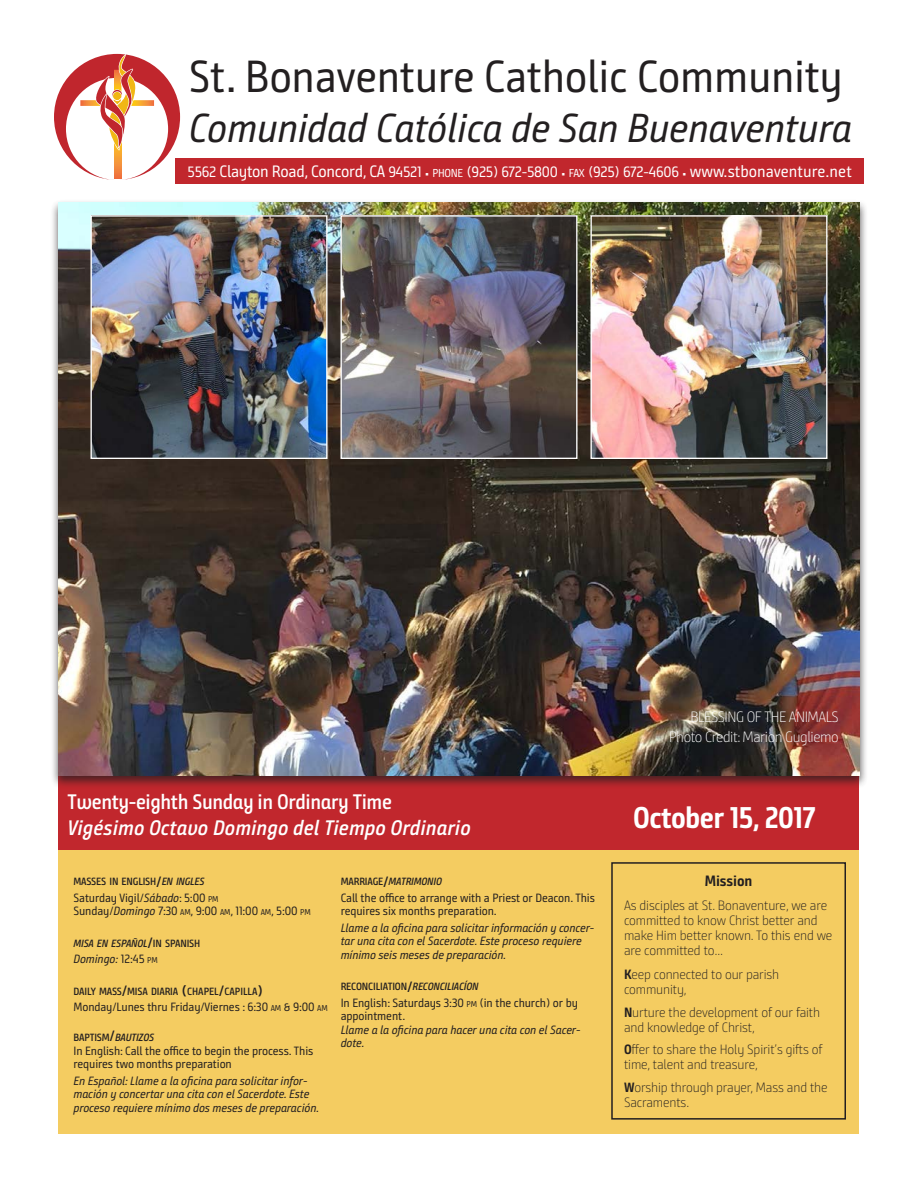
<style>
.page{position:relative;width:918px;height:1188px;background:#fff}
.page>*{position:absolute;margin:0;border:0;box-sizing:border-box;transform-origin:0 0}
.t1{font:45px "Bunday Sans";letter-spacing:-.01em;color:#231f20}
.t2{font:italic 40.5px "Bunday Sans";letter-spacing:-.01em;color:#231f20}
.t3{font:30px "Bunday Sans Bold Up";letter-spacing:-.02em;color:#fff}
.t4{font:21px "Bunday Sans Semi Bold Up It";color:#fff}
.t5{font:21px "Bunday Sans Semi Bold Up";letter-spacing:-.02em;color:#fff}
.t6{font:16.5px "Bunday Sans";letter-spacing:-.015em;color:#fff}
.t7{font:300 15px/19.5px "Bunday Sans";letter-spacing:-.03em;color:#fff;text-align:right}
.t8{font:15px "Bunday Sans Bold Up";letter-spacing:-.01em;color:#231f20}
.t9{font:300 13.5px/15px "Bunday Sans";letter-spacing:-.01em;color:#231f20}
.t10{font:12px/13.5px "Bunday Sans";letter-spacing:-.01em;color:#231f20}
.t11{font:italic 12px/13.5px "Bunday Sans";letter-spacing:-.01em;color:#231f20}
.t12{font:600 10.5px "Bunday Sans";letter-spacing:-.015em;color:#231f20}
.t13{font:italic 600 10.5px "Bunday Sans";letter-spacing:-.015em;color:#231f20}
.s1{font-size:15px}
.s2{font-size:11.55px}
.s3{font-style:italic}
.s4{font-size:8.4px}
.s5{font-style:normal;font-size:15px}
.s6{font-style:normal}
.s7{font-style:normal;font-size:8.4px}
.s8{font-size:14.85px}
.s9{font-weight:700}
.s10{font-family:"Bunday Sans Bold Up";font-weight:400}
</style>
<div class="page">
<div style="left:58px;top:842px;width:802px;height:292px;background:#f4cc61"></div>
<div style="left:58px;top:742px;width:802px;height:108px;background:#c1272d"></div>
<div style="left:611px;top:862px;width:235px;height:258px;border:2px solid #231f20"></div>
<div style="left:176px;top:158px;width:688px;height:26px;background:#c1272d"></div>
<svg style="left:54px;top:54px;width:126px;height:126px"></svg>
<div style="left:50px;top:199px;width:818px;height:589px;background:#231f20;opacity:.75"></div>
<img style="left:58px;top:202px;width:802px;height:574px">
<img style="left:92px;top:217px;width:234px;height:240px">
<div style="left:90px;top:215px;width:238px;height:244px;border:1px solid #fff"></div>
<img style="left:342px;top:217px;width:234px;height:240px">
<div style="left:340px;top:215px;width:238px;height:244px;border:1px solid #fff"></div>
<img style="left:592px;top:217px;width:234px;height:240px">
<div style="left:590px;top:215px;width:238px;height:244px;border:1px solid #fff"></div>
<h1 class="t1" style="left:189px;top:50px;width:656px">St. Bonaventure Catholic Community</h1>
<h2 class="t2" style="left:189px;top:103px;width:665px">Comunidad Católica de San Buenaventura</h2>
<h3 class="t6" style="left:188px;top:162px;width:666px"><span class="s1">5562</span> Clayton Road, Concord, CA <span class="s1">94521</span> • <span class="s2">PHONE</span> <span class="s1">(925) 672-5800</span> • <span class="s2">FAX</span> <span class="s1">(925) 672-4606</span> • www.stbonaventure.net</h3>
<h3 class="t5" style="left:68px;top:789px;width:326px">Twenty-eighth Sunday in Ordinary Time</h3>
<h3 class="t4" style="left:68px;top:815px;width:405px">Vigésimo Octavo Domingo del Tiempo Ordinario</h3>
<p class="t12" style="left:74px;top:875px;width:132px">MASSES IN ENGLISH<span class="s1">/</span><span class="s3">EN INGLES</span></p>
<p class="t10" style="left:73px;top:891px;width:239px">Saturday Vigil/<span class="s3">Sábado</span>: 5:00 <span class="s4">PM<br></span>Sunday/<span class="s3">Domingo</span> 7:30 <span class="s4">AM</span>, 9:00 <span class="s4">AM</span>, 11:00 <span class="s4">AM</span>, 5:00 <span class="s4">PM</span></p>
<p class="t13" style="left:74px;top:937px;width:128px">MISA EN ESPAÑOL<span class="s5">/</span><span class="s6">IN SPANISH</span></p>
<p class="t11" style="left:74px;top:952px;width:86px">Domingo: <span class="s6">12:45</span> <span class="s7">PM</span></p>
<p class="t12" style="left:74px;top:985px;width:191px">DAILY MASS<span class="s1">/</span>MISA DIARIA <span class="s1">(</span>CHAPEL<span class="s1">/</span>CAPILLA<span class="s8">)</span></p>
<p class="t10" style="left:74px;top:1000px;width:256px">Monday/Lunes thru Friday/Viernes : 6:30 <span class="s4">AM</span> &amp; 9:00 <span class="s4">AM</span></p>
<p class="t13" style="left:74px;top:1031px;width:82px"><span class="s6">BAPTISM</span><span class="s5">/</span>BAUTIZOS</p>
<p class="t10" style="left:74px;top:1044px;width:241px">In English: Call the office to begin the process. This requires two months preparation</p>
<p class="t11" style="left:74px;top:1074px;width:247px">En Español: Llame a la oficina para solicitar infor&shy;mación y concertar una cita con el Sacerdote. Este proceso requiere mínimo dos meses de preparación.</p>
<p class="t13" style="left:341px;top:875px;width:103px"><span class="s6">MARRIAGE</span><span class="s5">/</span>MATRIMONIO</p>
<p class="t10" style="left:341px;top:891px;width:256px">Call the office to arrange with a Priest or Deacon. This requires six months preparation.</p>
<p class="t11" style="left:341px;top:921px;width:255px">Llame a la oficina para solicitar información y concer&shy;tar una cita con el Sacerdote. Este proceso requiere mínimo seis meses de preparación.</p>
<p class="t12" style="left:341px;top:980px;width:139px">RECONCILIATION<span class="s1">/</span><span class="s3">RECONCILIACÍON</span></p>
<p class="t10" style="left:341px;top:996px;width:239px">In English: Saturdays 3:30 <span class="s4">PM</span> (in the church) or by appointment.</p>
<p class="t11" style="left:341px;top:1023px;width:241px">Llame a la oficina para hacer una cita con el Sacer&shy;dote.</p>
<p class="t7" style="left:669px;top:707px;width:171px">BLESSING OF THE ANIMALS<br>Photo Credit: Marion Gugliemo</p>
<h3 class="t3" style="left:633px;top:800px;width:184px">October 15, 2017</h3>
<p class="t8" style="left:705px;top:872px;width:49px">Mission</p>
<p class="t9" style="left:624px;top:898px;width:210px">As disciples at St. Bonaventure, we are committed to know Christ better and make Him better known. To this end we are committed to…</p>
<p class="t9" style="left:624px;top:967px;width:157px"><span class="s9">K</span>eep connected to our parish community,</p>
<p class="t9" style="left:624px;top:1005px;width:198px"><span class="s10">N</span>urture the development of our faith and knowledge of Christ,</p>
<p class="t9" style="left:624px;top:1042px;width:200px"><span class="s10">O</span>ffer to share the Holy Spirit’s gifts of time, talent and treasure,</p>
<p class="t9" style="left:624px;top:1080px;width:205px"><span class="s10">W</span>orship through prayer, Mass and the<br>Sacraments.</p>
</div>
